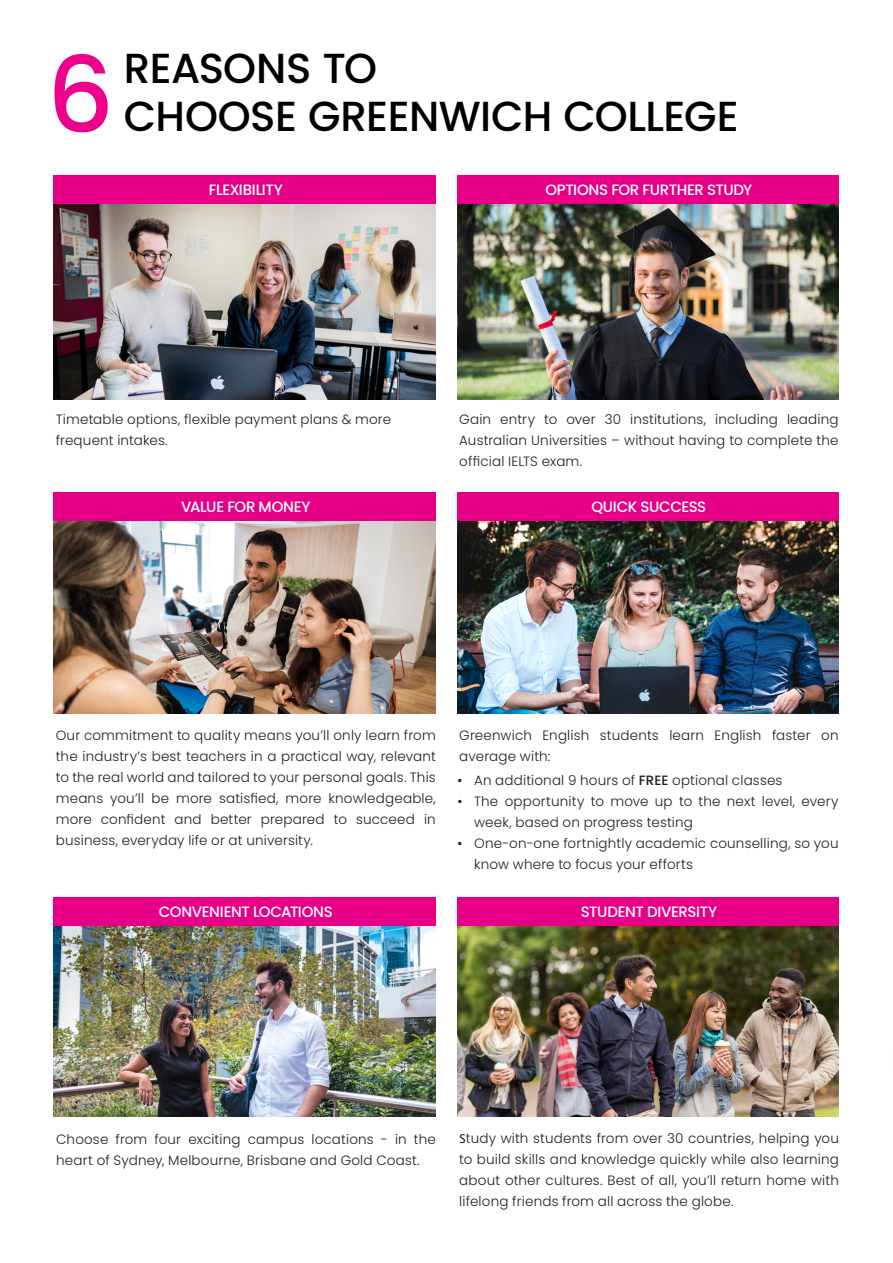
<style>
.page{position:relative;width:893px;height:1263px;background:#fff}
.page>*{position:absolute;margin:0;border:0;box-sizing:border-box;transform-origin:0 0}
.GE_intro_para{font:500 105px "Poppins";color:#ed008c}
.GE_intro_para-2{font:500 42px "Poppins";letter-spacing:-.015em;color:#000}
.GE_intro_para-3{font:500 15px "Poppins";letter-spacing:-.025em;color:#fff}
.GE_intro_para-4{font:300 13.5px/21px "Poppins";letter-spacing:.01em;color:#231f20}
.s1{font-weight:400}
.s2{font-weight:500}
.s3{font-family:"Bliss 2";font-weight:400}
</style>
<div class="page">
<img style="left:457px;top:520px;width:382px;height:194px">
<img style="left:54px;top:926px;width:382px;height:190px">
<img style="left:54px;top:204px;width:382px;height:196px">
<img style="left:54px;top:520px;width:382px;height:194px">
<img style="left:457px;top:204px;width:382px;height:196px">
<img style="left:457px;top:926px;width:382px;height:190px">
<div style="left:54px;top:898px;width:382px;height:28px;background:#e70087"></div>
<div style="left:457px;top:898px;width:382px;height:28px;background:#e70087"></div>
<div style="left:457px;top:492px;width:382px;height:28px;background:#e70087"></div>
<div style="left:457px;top:176px;width:382px;height:28px;background:#e70087"></div>
<div style="left:54px;top:176px;width:382px;height:28px;background:#e70087"></div>
<div style="left:54px;top:492px;width:382px;height:28px;background:#e70087"></div>
<p class="GE_intro_para" style="left:47px;top:35px;width:69px">6</p>
<p class="GE_intro_para-2" style="left:124px;top:44px;width:254px">REASONS TO</p>
<p class="GE_intro_para-2" style="left:124px;top:92px;width:616px">CHOOSE GREENWICH COLLEGE</p>
<p class="GE_intro_para-3" style="left:209px;top:181px;width:75px">FLEXIBILITY</p>
<p class="GE_intro_para-3" style="left:545px;top:181px;width:209px">OPTIONS FOR FURTHER STUDY</p>
<p class="GE_intro_para-4" style="left:56px;top:409px;width:337px">Timetable options, flexible payment plans &amp; more frequent intakes.</p>
<p class="GE_intro_para-3" style="left:181px;top:498px;width:131px">VALUE FOR MONEY</p>
<p class="GE_intro_para-4" style="left:459px;top:409px;width:381px;text-align:justify">Gain entry to over 30 institutions, including leading Australian Universities – without having to complete the official IELTS exam.</p>
<p class="GE_intro_para-3" style="left:591px;top:498px;width:117px">QUICK SUCCESS</p>
<p class="GE_intro_para-4" style="left:56px;top:725px;width:382px;text-align:justify">Our commitment to quality means you’ll only learn from the industry’s best teachers in a practical way, relevant to the real world and tailored to your personal goals. This means you’ll be more satisfied, more knowledgeable, more confident and better prepared to succeed in business, everyday life or at university.</p>
<p class="GE_intro_para-4" style="left:459px;top:725px;width:381px">Greenwich English students learn English faster on average with:</p>
<p class="GE_intro_para-4" style="left:457px;top:770px;width:327px"><span class="s1">•</span> An additional 9 hours of <span class="s2">FREE</span> optional classes</p>
<p class="GE_intro_para-4" style="left:474px;top:791px;width:366px;text-indent:-17px"><span class="s1">•</span> The opportunity to move up to the next level, every week, based on progress testing</p>
<p class="GE_intro_para-4" style="left:474px;top:833px;width:366px;text-indent:-17px"><span class="s1">•</span> One-on-one fortnightly academic counselling, so you know where to focus your efforts</p>
<p class="GE_intro_para-3" style="left:159px;top:903px;width:176px">CONVENIENT LOCATIONS</p>
<p class="GE_intro_para-3" style="left:581px;top:903px;width:138px">STUDENT DIVERSITY</p>
<p class="GE_intro_para-4" style="left:56px;top:1128px;width:381px">Choose from four exciting campus locations - in the heart of Sydney, Melbourne, Brisbane and Gold Coast.</p>
<p class="GE_intro_para-4" style="left:459px;top:1128px;width:381px;text-align:justify"><span class="s3">S</span>tudy with students from over 30 countries, helping you to build skills and knowledge quickly while also learning about other cultures. Best of all, you’ll return home with lifelong friends from all across the globe.</p>
</div>
